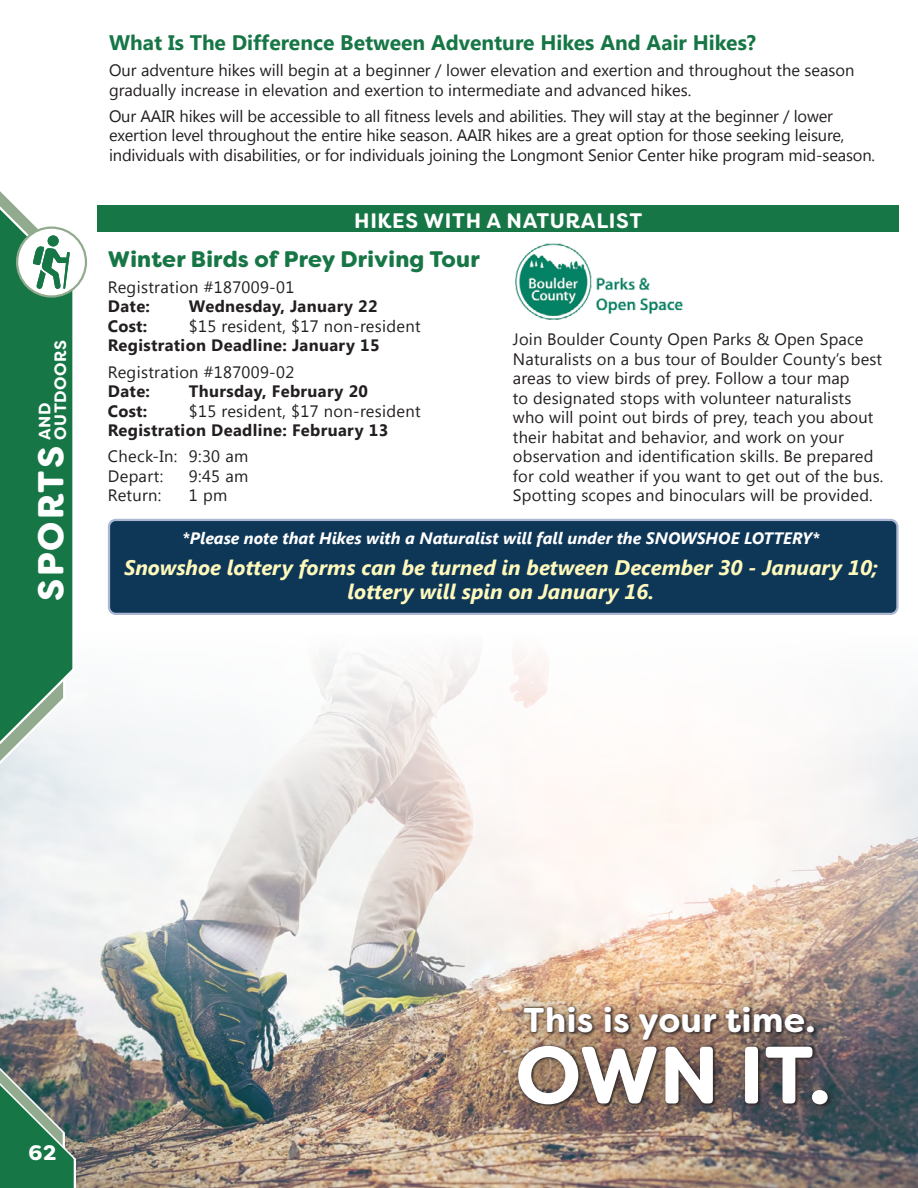
<style>
.page{position:relative;width:918px;height:1188px;background:#fff}
.page>*{position:absolute;margin:0;border:0;box-sizing:border-box;transform-origin:0 0}
.t1{font:700 80.85px "Filson Soft";color:#fff}
.t2{font:900 36px "Filson Soft";letter-spacing:.06em;color:#fff}
.t3{font:700 34.35px "Filson Soft";letter-spacing:.02em;color:#fff}
.Section_Head{font:900 22.5px "Filson Soft";letter-spacing:.01em;color:#177646}
.t4{font:italic 700 21px/24px "Segoe UI";color:#fffabc;text-align:center}
.t5{font:700 21px "Segoe UI";color:#177646}
.Section_Head-2{font:700 21px "Filson Soft";letter-spacing:.03em;color:#fff}
.t6{font:900 21px "Filson Soft";color:#fff}
.Section_Head-3{font:16.5px/19.5px "Segoe UI";color:#231f20}
.Section_Head-4{font:700 16.5px "Segoe UI";letter-spacing:.02em;color:#231f20}
.Section_Head-5{font:16.5px "Segoe UI";letter-spacing:.02em;color:#231f20}
.t7{font:italic 700 16.5px "Segoe UI";color:#fff}
.t8{font:700 16.5px "Filson Soft";letter-spacing:.03em;color:#fff}
</style>
<div class="page">
<div style="left:109px;top:520px;width:788px;height:94px;background:#0e3657;border-radius:7px"></div>
<div style="left:108px;top:519px;width:791px;height:96px;border:2px solid #aab7d0;border-radius:7px"></div>
<img style="left:0;top:652px;width:918px;height:536px">
<div style="left:498px;top:986px;width:356px;height:144px;background:#231f20;opacity:.44"></div>
<div style="left:517px;top:1006px;width:315px;height:102px;background:#231f20;opacity:.74"></div>
<div style="left:97px;top:206px;width:802px;height:26px;background:#177646"></div>
<img style="left:515px;top:243px;width:168px;height:77px">
<svg style="left:0;top:1031px;width:77px;height:157px;background:#537a62"></svg>
<svg style="left:73px;top:234px;width:4px;height:542px"></svg>
<svg style="left:17px;top:228px;width:69px;height:68px"></svg>
<svg style="left:0;top:191px;width:73px;height:602px;background:#4e9571"></svg>
<div style="left:48px;top:235px;width:11px;height:11px;background:#177646;border-radius:50%"></div>
<p class="t8" style="left:50px;top:440px;width:101px;rotate:-90deg">OUTDOORS</p>
<h2 class="t2" style="left:28px;top:601px;width:200px;rotate:-90deg">SPORTS <sup>AND</sup></h2>
<p class="t5" style="left:109px;top:27px;width:649px">What Is The Difference Between Adventure Hikes And Aair Hikes?</p>
<p class="Section_Head-3" style="left:109px;top:60px;width:747px">Our adventure hikes will begin at a beginner / lower elevation and exertion and throughout the season gradually increase in elevation and exertion to intermediate and advanced hikes.</p>
<p class="Section_Head-3" style="left:109px;top:105px;width:768px">Our AAIR hikes will be accessible to all fitness levels and abilities. They will stay at the beginner / lower exertion level throughout the entire hike season. AAIR hikes are a great option for those seeking leisure, individuals with disabilities, or for individuals joining the Longmont Senior Center hike program mid-season.</p>
<p class="Section_Head-2" style="left:354px;top:207px;width:290px">HIKES WITH A NATURALIST</p>
<p class="Section_Head" style="left:108px;top:244px;width:373px">Winter Birds of Prey Driving Tour</p>
<p class="Section_Head-5" style="left:108px;top:275px;width:188px">Registration #187009-01</p>
<p class="Section_Head-4" style="left:108px;top:295px;width:44px">Date:</p>
<p class="Section_Head-4" style="left:189px;top:295px;width:190px">Wednesday, January 22</p>
<p class="Section_Head-4" style="left:108px;top:314px;width:41px">Cost:</p>
<p class="Section_Head-5" style="left:189px;top:314px;width:233px">$15 resident, $17 non-resident</p>
<p class="Section_Head-4" style="left:108px;top:334px;width:273px">Registration Deadline: January 15</p>
<p class="Section_Head-5" style="left:108px;top:360px;width:188px">Registration #187009-02</p>
<p class="Section_Head-4" style="left:108px;top:379px;width:44px">Date:</p>
<p class="Section_Head-4" style="left:189px;top:379px;width:181px">Thursday, February 20</p>
<p class="Section_Head-4" style="left:108px;top:399px;width:41px">Cost:</p>
<p class="Section_Head-5" style="left:189px;top:399px;width:233px">$15 resident, $17 non-resident</p>
<p class="Section_Head-4" style="left:108px;top:418px;width:282px">Registration Deadline: February 13</p>
<p class="Section_Head-5" style="left:108px;top:445px;width:142px">Check-In: 9:30 am</p>
<p class="Section_Head-3" style="left:108px;top:465px;width:57px">Depart:</p>
<p class="Section_Head-3" style="left:189px;top:465px;width:61px">9:45 am</p>
<p class="Section_Head-3" style="left:108px;top:485px;width:55px">Return:</p>
<p class="Section_Head-3" style="left:189px;top:485px;width:40px">1 pm</p>
<p class="Section_Head-3" style="left:513px;top:329px;width:372px">Join Boulder County Open Parks &amp; Open Space Naturalists on a bus tour of Boulder County’s best areas to view birds of prey. Follow a tour map<br>to designated stops with volunteer naturalists who will point out birds of prey, teach you about their habitat and behavior, and work on your observation and identification skills. Be prepared for cold weather if you want to get out of the bus.<br>Spotting scopes and binoculars will be provided.</p>
<p class="t7" style="left:182px;top:526px;width:639px">*Please note that Hikes with a Naturalist will fall under the SNOWSHOE LOTTERY*</p>
<p class="t4" style="left:124px;top:554px;width:755px">Snowshoe lottery forms can be turned in between December 30 - January 10; lottery will spin on January 16.</p>
<p class="t6" style="left:28px;top:1140px;width:30px">62</p>
<p class="t3" style="left:524px;top:998px;width:294px">This is your time.</p>
<p class="t1" style="left:515px;top:1023px;width:317px">OWN IT.</p>
</div>
